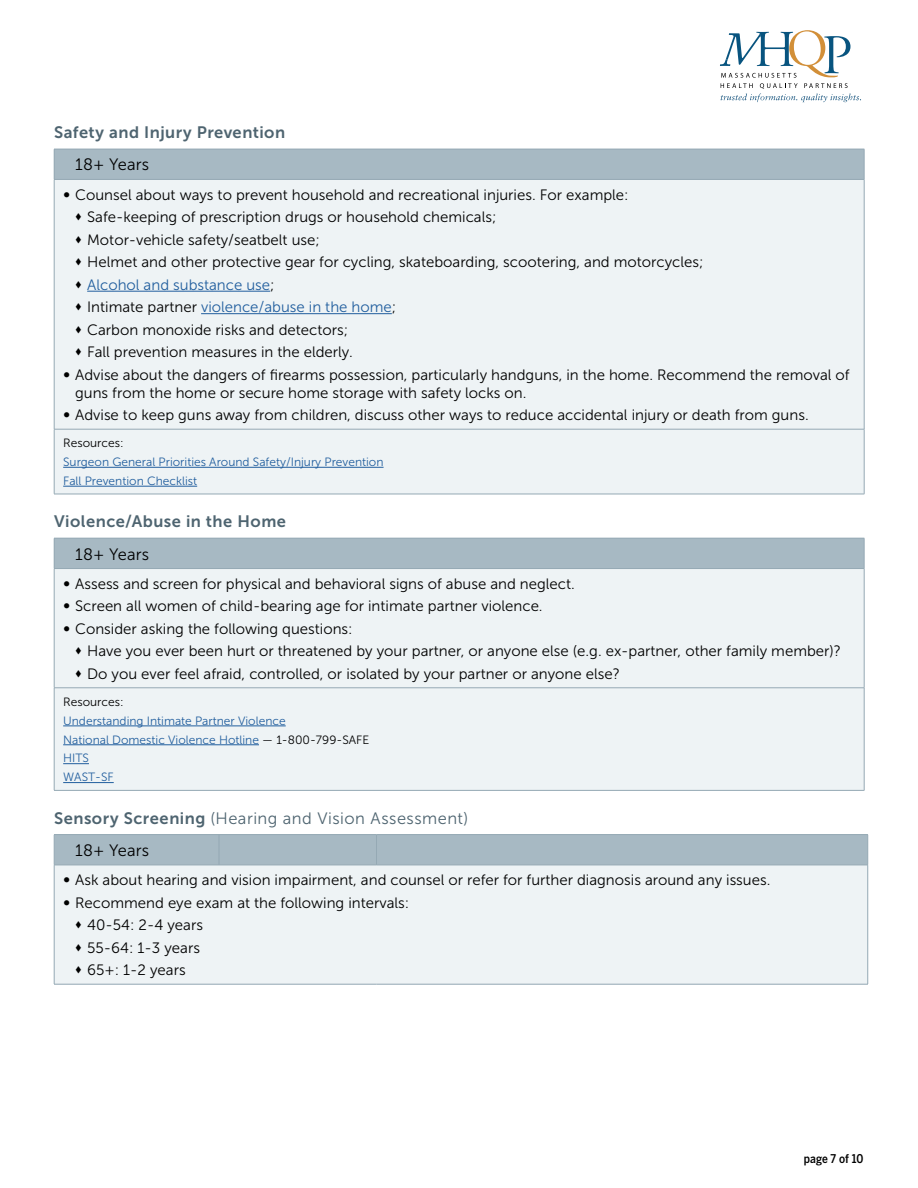
<style>
.page{position:relative;width:918px;height:1188px;background:#fff}
.page>*{position:absolute;margin:0;border:0;box-sizing:border-box;transform-origin:0 0}
.t1{font:16.5px/32.1px "Museo Sans 300";letter-spacing:.025em;color:#4e6470}
.t2{font:16.5px "Museo Sans 700";letter-spacing:.03em;color:#4e6470}
.t3{font:16.5px "Museo Sans 300";letter-spacing:.01em;color:#000}
.t4{font:15px/18px "Museo Sans 300";color:#000}
.t5{font:15px "Museo Sans 300";color:#215e9e}
.t6{font:12px/18.9px "Museo Sans 300";color:#215e9e}
.t7{font:12px "Museo Sans 300";color:#000}
.t8{font:500 12px "Benton Sans Cond";color:#000}
.s1{font-size:18px}
.s2{color:#000}
.s3{font-family:"Museo Sans 700"}
</style>
<div class="page">
<svg style="left:720px;top:30px;width:141px;height:72px"></svg>
<div style="left:26px;top:117px;width:844px;height:33px;background:#fff;border:2px solid #fff"></div>
<div style="left:54px;top:149px;width:810px;height:30px;background:#a7b9c3"></div>
<div style="left:55px;top:180px;width:809px;height:314px;background:#eef3f5"></div>
<hr style="left:54px;top:180px;width:1px;height:249px;background:#95a9b4">
<hr style="left:864px;top:180px;width:1px;height:249px;background:#95a9b4">
<hr style="left:54px;top:429px;width:810px;height:1px;background:#95a9b4">
<hr style="left:54px;top:429px;width:1px;height:65px;background:#95a9b4">
<hr style="left:864px;top:429px;width:1px;height:65px;background:#95a9b4">
<hr style="left:54px;top:494px;width:810px;height:1px;background:#95a9b4">
<hr style="left:54px;top:149px;width:810px;height:1px;background:#95a9b4">
<hr style="left:54px;top:149px;width:1px;height:30px;background:#95a9b4">
<hr style="left:864px;top:149px;width:1px;height:30px;background:#95a9b4">
<hr style="left:54px;top:179px;width:810px;height:1px;background:#95a9b4">
<hr style="left:87px;top:291px;width:183px;height:1px;background:#215e9e">
<hr style="left:201px;top:313px;width:191px;height:1px;background:#215e9e">
<hr style="left:63px;top:467px;width:321px;height:1px;background:#215e9e">
<hr style="left:63px;top:486px;width:134px;height:1px;background:#215e9e">
<div style="left:54px;top:538px;width:810px;height:31px;background:#a7b9c3"></div>
<div style="left:55px;top:569px;width:809px;height:221px;background:#eef3f5"></div>
<hr style="left:54px;top:569px;width:1px;height:119px;background:#95a9b4">
<hr style="left:864px;top:569px;width:1px;height:119px;background:#95a9b4">
<hr style="left:54px;top:688px;width:810px;height:1px;background:#95a9b4">
<hr style="left:54px;top:688px;width:1px;height:102px;background:#95a9b4">
<hr style="left:864px;top:688px;width:1px;height:102px;background:#95a9b4">
<hr style="left:54px;top:790px;width:810px;height:1px;background:#95a9b4">
<hr style="left:54px;top:538px;width:810px;height:1px;background:#95a9b4">
<hr style="left:54px;top:538px;width:1px;height:30px;background:#95a9b4">
<hr style="left:864px;top:538px;width:1px;height:30px;background:#95a9b4">
<hr style="left:54px;top:568px;width:810px;height:1px;background:#95a9b4">
<hr style="left:63px;top:726px;width:223px;height:1px;background:#215e9e">
<hr style="left:63px;top:744px;width:196px;height:1px;background:#215e9e">
<svg style="left:63px;top:763px;width:26px;height:1px"></svg>
<hr style="left:63px;top:782px;width:51px;height:1px;background:#215e9e">
<div style="left:55px;top:835px;width:812px;height:30px;background:#a7b9c3"></div>
<div style="left:54px;top:865px;width:814px;height:119px;background:#eef3f5"></div>
<hr style="left:54px;top:865px;width:165px;height:1px;background:#95a9b4">
<hr style="left:54px;top:865px;width:1px;height:119px;background:#95a9b4">
<hr style="left:219px;top:865px;width:157px;height:1px;background:#95a9b4">
<hr style="left:376px;top:865px;width:492px;height:1px;background:#95a9b4">
<hr style="left:867px;top:865px;width:1px;height:119px;background:#95a9b4">
<hr style="left:54px;top:984px;width:165px;height:1px;background:#95a9b4">
<hr style="left:219px;top:984px;width:157px;height:1px;background:#95a9b4">
<hr style="left:376px;top:984px;width:492px;height:1px;background:#95a9b4">
<hr style="left:54px;top:834px;width:165px;height:1px;background:#95a9b4">
<hr style="left:54px;top:835px;width:1px;height:30px;background:#95a9b4">
<hr style="left:219px;top:834px;width:157px;height:1px;background:#95a9b4">
<hr style="left:376px;top:834px;width:492px;height:1px;background:#95a9b4">
<hr style="left:219px;top:835px;width:1px;height:30px;background:#95a9b4">
<hr style="left:376px;top:835px;width:1px;height:30px;background:#95a9b4">
<hr style="left:867px;top:835px;width:1px;height:30px;background:#95a9b4">
<p class="t2" style="left:54px;top:123px;width:233px">Safety and Injury Prevention</p>
<p class="t3" style="left:75px;top:156px;width:76px">18+ Years</p>
<p class="t4" style="left:63px;top:186px;width:567px"><span class="s1">•</span> Counsel about ways to prevent household and recreational injuries. For example:</p>
<p class="t4" style="left:75px;top:208px;width:423px">▼ Safe-keeping of prescription drugs or household chemicals;</p>
<p class="t4" style="left:75px;top:231px;width:246px">▼ Motor-vehicle safety/seatbelt use;</p>
<p class="t4" style="left:75px;top:253px;width:630px">▼ Helmet and other protective gear for cycling, skateboarding, scootering, and motorcycles;</p>
<p class="t5" style="left:75px;top:276px;width:201px"><span class="s2">▼</span> Alcohol and substance use<span class="s2">;</span></p>
<p class="t5" style="left:75px;top:299px;width:323px"><span class="s2">▼ Intimate partner</span> violence/abuse in the home<span class="s2">;</span></p>
<p class="t4" style="left:75px;top:321px;width:274px">▼ Carbon monoxide risks and detectors;</p>
<p class="t4" style="left:75px;top:343px;width:279px">▼ Fall prevention measures in the elderly.</p>
<p class="t4" style="left:75px;top:366px;width:776px;text-indent:-12px"><span class="s1">•</span> Advise about the dangers of firearms possession, particularly handguns, in the home. Recommend the removal of guns from the home or secure home storage with safety locks on.</p>
<p class="t4" style="left:63px;top:406px;width:747px"><span class="s1">•</span> Advise to keep guns away from children, discuss other ways to reduce accidental injury or death from guns.</p>
<p class="t7" style="left:63px;top:437px;width:62px">Resources:</p>
<p class="t6" style="left:63px;top:453px;width:322px">Surgeon General Priorities Around Safety/Injury Prevention<br>Fall Prevention Checklist</p>
<p class="t2" style="left:54px;top:513px;width:234px">Violence/Abuse in the Home</p>
<p class="t3" style="left:75px;top:545px;width:76px">18+ Years</p>
<p class="t4" style="left:63px;top:575px;width:513px"><span class="s1">•</span> Assess and screen for physical and behavioral signs of abuse and neglect.</p>
<p class="t4" style="left:63px;top:597px;width:481px"><span class="s1">•</span> Screen all women of child-bearing age for intimate partner violence.</p>
<p class="t4" style="left:63px;top:620px;width:291px"><span class="s1">•</span> Consider asking the following questions:</p>
<p class="t4" style="left:75px;top:642px;width:767px">▼ Have you ever been hurt or threatened by your partner, or anyone else (e.g. ex-partner, other family member)?</p>
<p class="t4" style="left:75px;top:665px;width:546px">▼ Do you ever feel afraid, controlled, or isolated by your partner or anyone else?</p>
<p class="t7" style="left:63px;top:695px;width:62px">Resources:</p>
<p class="t6" style="left:63px;top:711px;width:308px">Understanding Intimate Partner Violence<br>National Domestic Violence Hotline <span class="s2">— 1-800-799-SAFE<br></span>HITS<br>WAST-SF</p>
<p class="t1" style="left:75px;top:802px;width:395px;text-indent:-21px"><span class="s3">Sensory Screening</span> (Hearing and Vision Assessment)<br><span class="s2">18+ Years</span></p>
<p class="t4" style="left:63px;top:871px;width:709px"><span class="s1">•</span> Ask about hearing and vision impairment, and counsel or refer for further diagnosis around any issues.</p>
<p class="t4" style="left:63px;top:894px;width:348px"><span class="s1">•</span> Recommend eye exam at the following intervals:</p>
<p class="t4" style="left:75px;top:916px;width:129px">▼ 40-54: 2-4 years</p>
<p class="t4" style="left:75px;top:939px;width:126px">▼ 55-64: 1-3 years</p>
<p class="t4" style="left:75px;top:961px;width:112px">▼ 65+: 1-2 years</p>
<p class="t8" style="left:804px;top:1151px;width:61px">page 7 of 10</p>
</div>
